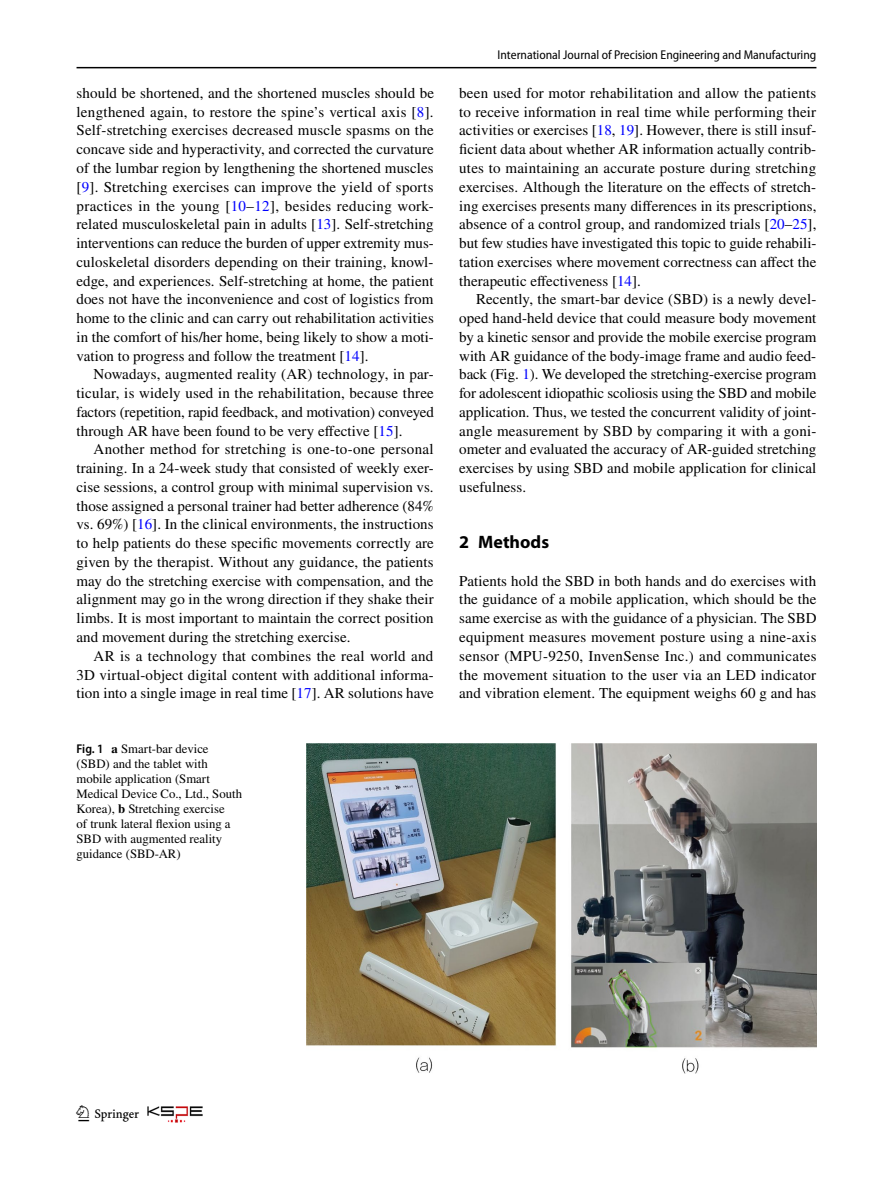
<style>
.page{position:relative;width:893px;height:1187px;background:#fff}
.page>*{position:absolute;margin:0;border:0;box-sizing:border-box;transform-origin:0 0}
.t1{font:22.5px "Springnew Regular 2";color:#000}
.t2{font:700 18px "Myriad Pro";color:#000}
.t3{font:15px/18.8px "STIX";letter-spacing:.005em;color:#000;text-align:justify}
.t4{font:12.75px/15px "STIX";color:#000}
.t5{font:semi-condensed 12.75px "Myriad Pro";color:#000}
.s1{color:#00f}
.s2{font-family:"Myriad Pro";font-weight:600;font-stretch:semi-condensed}
.s3{font-weight:700}
</style>
<div class="page">
<hr style="left:77px;top:67px;width:739px;height:1px;background:#000">
<img style="left:148px;top:1106px;width:54px;height:16px">
<img style="left:306px;top:743px;width:510px;height:330px">
<p class="t3" style="left:77px;top:84px;width:359px">should be shortened, and the shortened muscles should be lengthened again, to restore the spine’s vertical axis [<span class="s1">8</span>].<br>Self-stretching exercises decreased muscle spasms on the concave side and hyperactivity, and corrected the curvature of the lumbar region by lengthening the shortened muscles [<span class="s1">9</span>]. Stretching exercises can improve the yield of sports practices in the young [<span class="s1">10</span>–<span class="s1">12</span>], besides reducing work&shy;related musculoskeletal pain in adults [<span class="s1">13</span>]. Self-stretching interventions can reduce the burden of upper extremity mus&shy;culoskeletal disorders depending on their training, knowl&shy;edge, and experiences. Self-stretching at home, the patient does not have the inconvenience and cost of logistics from home to the clinic and can carry out rehabilitation activities in the comfort of his/her home, being likely to show a moti&shy;vation to progress and follow the treatment [<span class="s1">14</span>].</p>
<p class="t3" style="left:77px;top:366px;width:359px;text-indent:17px">Nowadays, augmented reality (AR) technology, in par&shy;ticular, is widely used in the rehabilitation, because three factors (repetition, rapid feedback, and motivation) conveyed through AR have been found to be very effective [<span class="s1">15</span>].</p>
<p class="t3" style="left:77px;top:441px;width:359px;text-indent:17px">Another method for stretching is one-to-one personal training. In a 24-week study that consisted of weekly exer&shy;cise sessions, a control group with minimal supervision vs. those assigned a personal trainer had better adherence (84% vs. 69%) [<span class="s1">16</span>]. In the clinical environments, the instructions to help patients do these specific movements correctly are given by the therapist. Without any guidance, the patients may do the stretching exercise with compensation, and the alignment may go in the wrong direction if they shake their limbs. It is most important to maintain the correct position and movement during the stretching exercise.</p>
<p class="t3" style="left:77px;top:647px;width:359px;text-indent:17px">AR is a technology that combines the real world and 3D virtual-object digital content with additional informa&shy;tion into a single image in real time [<span class="s1">17</span>]. AR solutions have</p>
<p class="t4" style="left:77px;top:742px;width:167px"><span class="s2">Fig. 1</span> <span class="s3">a</span> Smart-bar device (SBD) and the tablet with mobile application (Smart<br>Medical Device Co., Ltd., South<br>Korea), <span class="s3">b</span> Stretching exercise<br>of trunk lateral flexion using a<br>SBD with augmented reality guidance (SBD-AR)</p>
<p class="t5" style="left:498px;top:48px;width:320px">International Journal of Precision Engineering and Manufacturing</p>
<p class="t3" style="left:459px;top:84px;width:359px">been used for motor rehabilitation and allow the patients to receive information in real time while performing their activities or exercises [<span class="s1">18</span>, <span class="s1">19</span>]. However, there is still insuf&shy;ficient data about whether AR information actually contrib&shy;utes to maintaining an accurate posture during stretching exercises. Although the literature on the effects of stretch&shy;ing exercises presents many differences in its prescriptions, absence of a control group, and randomized trials [<span class="s1">20</span>–<span class="s1">25</span>], but few studies have investigated this topic to guide rehabili&shy;tation exercises where movement correctness can affect the therapeutic effectiveness [<span class="s1">14</span>].</p>
<p class="t3" style="left:459px;top:291px;width:359px;text-indent:17px">Recently, the smart-bar device (SBD) is a newly devel&shy;oped hand-held device that could measure body movement by a kinetic sensor and provide the mobile exercise program with AR guidance of the body-image frame and audio feed&shy;back (Fig. <span class="s1">1</span>). We developed the stretching-exercise program for adolescent idiopathic scoliosis using the SBD and mobile application. Thus, we tested the concurrent validity of joint&shy;angle measurement by SBD by comparing it with a goni&shy;ometer and evaluated the accuracy of AR-guided stretching exercises by using SBD and mobile application for clinical usefulness.</p>
<p class="t2" style="left:459px;top:530px;width:91px">2 Methods</p>
<p class="t3" style="left:459px;top:572px;width:359px">Patients hold the SBD in both hands and do exercises with the guidance of a mobile application, which should be the same exercise as with the guidance of a physician. The SBD equipment measures movement posture using a nine-axis sensor (MPU-9250, InvenSense Inc.) and communicates the movement situation to the user via an LED indicator and vibration element. The equipment weighs 60 g and has</p>
<h1 class="t1" style="left:79px;top:1096px;width:62px">1 3</h1>
</div>
